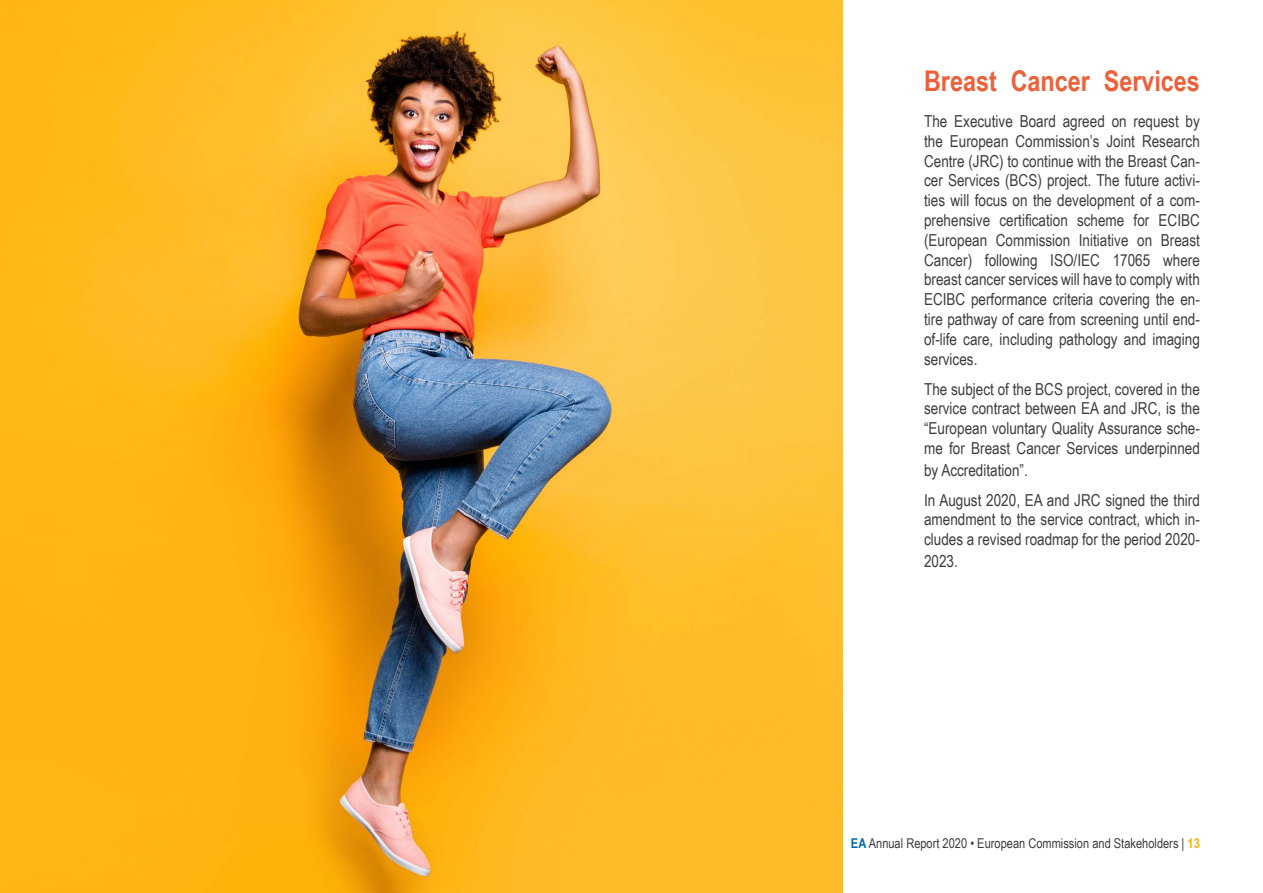
<style>
.page{position:relative;width:1263px;height:893px;background:#fff}
.page>*{position:absolute;margin:0;border:0;box-sizing:border-box;transform-origin:0 0}
.t1{font:700 28.5px "Arial Narrow";color:#ec603a}
.t2{font:16.5px/19.8px "Arial Narrow";color:#3d3d3d;text-align:justify}
.t3{font:13.5px "Arial Narrow";color:#3d3d3d}
.s1{font-weight:700;color:#0066a9}
.s2{font-weight:700;color:#f9b000}
</style>
<div class="page">
<img style="left:0;top:0;width:843px;height:893px">
<h1 class="t1" style="left:924px;top:59px;width:277px">Breast Cancer Services</h1>
<p class="t2" style="left:924px;top:111px;width:277px">The Executive Board agreed on request by the European Commission’s Joint Research Centre (JRC) to continue with the Breast Can&shy;cer Services (BCS) project. The future activi&shy;ties will focus on the development of a com&shy;prehensive certification scheme for ECIBC (European Commission Initiative on Breast Cancer) following ISO/IEC 17065 where breast cancer services will have to comply with ECIBC performance criteria covering the en&shy;tire pathway of care from screening until end&shy;of-life care, including pathology and imaging services.</p>
<p class="t2" style="left:924px;top:378px;width:277px">The subject of the BCS project, covered in the service contract between EA and JRC, is the “European voluntary Quality Assurance sche&shy;me for Breast Cancer Services underpinned</p>
<p class="t2" style="left:924px;top:454px;width:277px;line-height:30px">by Accreditation”.<br>In August 2020, EA and JRC signed the third</p>
<p class="t2" style="left:924px;top:509px;width:277px">amendment to the service contract, which in&shy;cludes a revised roadmap for the period 2020-</p>
<p class="t2" style="left:924px;top:550px;width:35px">2023.</p>
<p class="t3" style="left:851px;top:833px;width:350px"><span class="s1">EA</span> Annual Report 2020 • European Commission and Stakeholders | <span class="s2">13</span></p>
</div>
